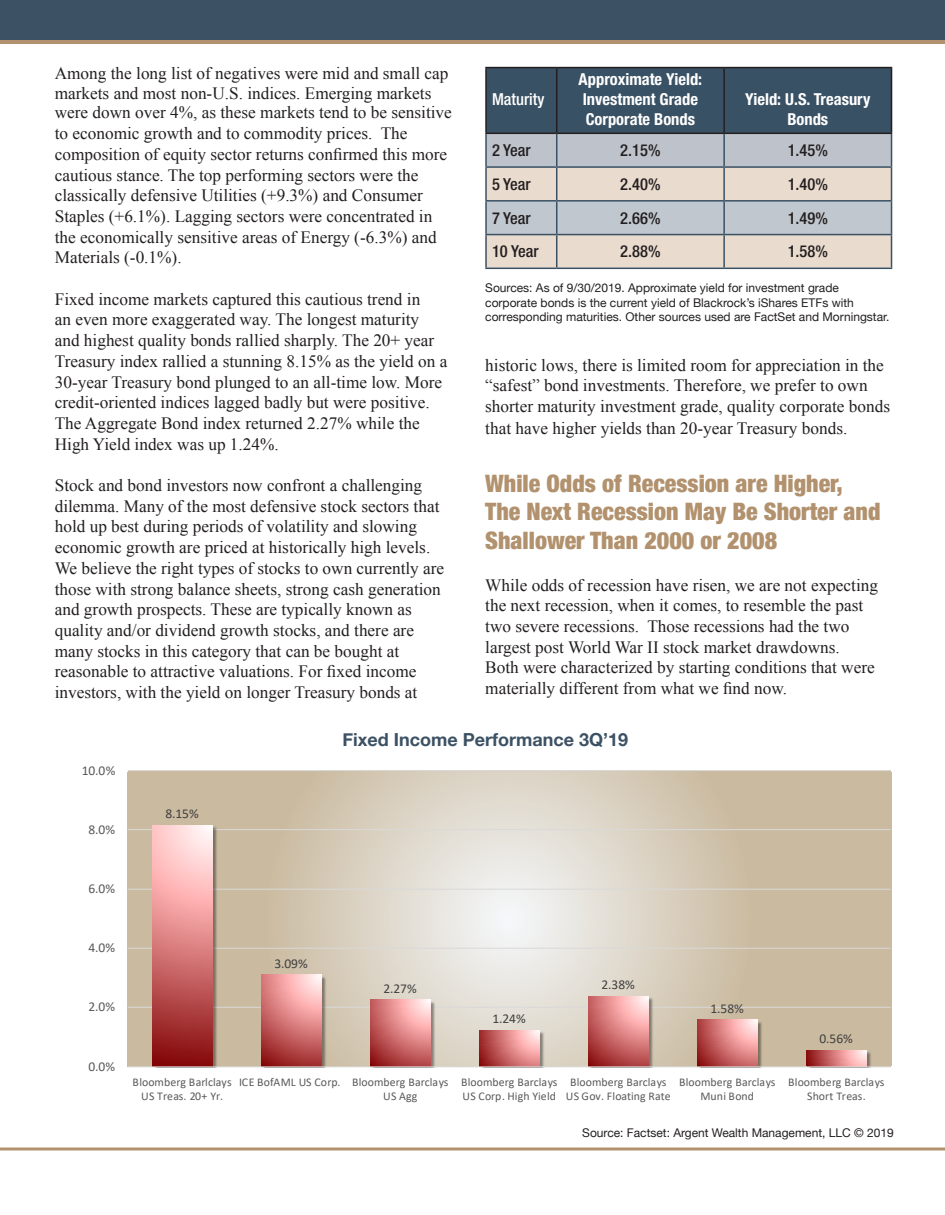
<style>
.page{position:relative;width:945px;height:1215px;background:#fff}
.page>*{position:absolute;margin:0;border:0;box-sizing:border-box;transform-origin:0 0}
.t1{font:900 condensed 24px/28.8px "Helvetica Neue";color:#b2926e}
.t2{font:700 18px "Helvetica Neue";color:#3c5164}
.t3{font:17.25px/20.7px "Times New Roman";color:#231f20}
.t4{font:700 condensed 16.5px/19.8px "Helvetica Neue LT Std";color:#fff}
.t5{font:500 condensed 16.5px "Helvetica Neue LT Std";color:#231f20}
.t6{font:500 condensed 16.5px "Helvetica Neue LT Std";color:#fff}
.t7{font:13.5px "Calibri";letter-spacing:-.005em;color:#404040}
.t8{font:13.5px "Calibri";color:#595959}
.t9{font:12px/14.4px "Helvetica Neue";color:#231f20}
.t10{font:11.85px/14.7px "Calibri";letter-spacing:.005em;color:#595959;text-align:center}
</style>
<div class="page">
<div style="left:0;top:3px;width:945px;height:40px;background:#b2926e"></div>
<hr style="left:0;top:1148px;width:945px;height:2px;background:#b2926e">
<div style="left:0;top:0;width:945px;height:40px;background:#3c5164"></div>
<svg style="left:487px;top:68px;width:404px;height:200px;background:#9fa4a8"></svg>
<hr style="left:485px;top:134px;width:2px;height:32px;background:#395164">
<hr style="left:556px;top:134px;width:1px;height:32px;background:#395164">
<hr style="left:723px;top:134px;width:2px;height:32px;background:#395164">
<hr style="left:891px;top:134px;width:1px;height:32px;background:#395164">
<hr style="left:485px;top:166px;width:72px;height:2px;background:#395164">
<hr style="left:485px;top:168px;width:2px;height:32px;background:#395164">
<hr style="left:557px;top:166px;width:167px;height:2px;background:#395164">
<hr style="left:556px;top:168px;width:1px;height:32px;background:#395164">
<hr style="left:724px;top:166px;width:168px;height:2px;background:#395164">
<hr style="left:723px;top:168px;width:2px;height:32px;background:#395164">
<hr style="left:891px;top:168px;width:1px;height:32px;background:#395164">
<hr style="left:485px;top:200px;width:72px;height:2px;background:#395164">
<hr style="left:485px;top:202px;width:2px;height:32px;background:#395164">
<hr style="left:557px;top:200px;width:167px;height:2px;background:#395164">
<hr style="left:556px;top:202px;width:1px;height:32px;background:#395164">
<hr style="left:724px;top:200px;width:168px;height:2px;background:#395164">
<hr style="left:723px;top:202px;width:2px;height:32px;background:#395164">
<hr style="left:891px;top:202px;width:1px;height:32px;background:#395164">
<hr style="left:485px;top:234px;width:72px;height:1px;background:#395164">
<hr style="left:485px;top:235px;width:2px;height:33px;background:#395164">
<hr style="left:557px;top:234px;width:167px;height:1px;background:#395164">
<hr style="left:556px;top:235px;width:1px;height:33px;background:#395164">
<hr style="left:724px;top:234px;width:168px;height:1px;background:#395164">
<hr style="left:723px;top:235px;width:2px;height:33px;background:#395164">
<hr style="left:891px;top:235px;width:1px;height:33px;background:#395164">
<hr style="left:485px;top:268px;width:72px;height:1px;background:#395164">
<hr style="left:557px;top:268px;width:167px;height:1px;background:#395164">
<hr style="left:724px;top:268px;width:168px;height:1px;background:#395164">
<hr style="left:485px;top:67px;width:72px;height:1px;background:#231f20">
<hr style="left:485px;top:68px;width:2px;height:65px;background:#231f20">
<hr style="left:557px;top:67px;width:167px;height:1px;background:#231f20">
<hr style="left:556px;top:68px;width:1px;height:65px;background:#231f20">
<hr style="left:724px;top:67px;width:168px;height:1px;background:#231f20">
<hr style="left:723px;top:68px;width:2px;height:65px;background:#231f20">
<hr style="left:891px;top:68px;width:1px;height:65px;background:#231f20">
<hr style="left:485px;top:133px;width:72px;height:1px;background:#231f20">
<hr style="left:557px;top:133px;width:167px;height:1px;background:#231f20">
<hr style="left:724px;top:133px;width:168px;height:1px;background:#231f20">
<svg style="left:128px;top:771px;width:763px;height:296px;background:#d5cab8"></svg>
<hr style="left:128px;top:1007px;width:763px;height:1px;background:#d9d9d9">
<hr style="left:128px;top:948px;width:763px;height:1px;background:#d9d9d9">
<hr style="left:128px;top:889px;width:763px;height:1px;background:#d9d9d9">
<hr style="left:128px;top:829px;width:763px;height:1px;background:#d9d9d9">
<hr style="left:128px;top:770px;width:763px;height:1px;background:#d9d9d9">
<img style="left:152px;top:825px;width:68px;height:242px">
<img style="left:261px;top:974px;width:68px;height:93px">
<img style="left:370px;top:999px;width:67px;height:68px">
<img style="left:479px;top:1029px;width:68px;height:38px">
<img style="left:648px;top:996px;width:8px;height:71px">
<img style="left:697px;top:1019px;width:67px;height:48px">
<img style="left:806px;top:1050px;width:68px;height:17px">
<svg style="left:153px;top:825px;width:59px;height:242px;background:#d37d7e"></svg>
<svg style="left:261px;top:975px;width:60px;height:92px;background:#d17778"></svg>
<svg style="left:370px;top:1000px;width:60px;height:67px;background:#d17778"></svg>
<svg style="left:480px;top:1030px;width:59px;height:37px;background:#d27a7b"></svg>
<svg style="left:588px;top:996px;width:60px;height:71px;background:#d17778"></svg>
<svg style="left:697px;top:1020px;width:60px;height:47px;background:#d17778"></svg>
<svg style="left:807px;top:1050px;width:59px;height:17px"></svg>
<hr style="left:128px;top:1067px;width:763px;height:1px;background:#d9d9d9">
<p class="t3" style="left:55px;top:63px;width:399px">Among the long list of negatives were mid and small cap markets and most non-U.S. indices. Emerging markets were down over 4%, as these markets tend to be sensitive to economic growth and to commodity prices. The composition of equity sector returns confirmed this more cautious stance. The top performing sectors were the classically defensive Utilities (+9.3%) and Consumer Staples (+6.1%). Lagging sectors were concentrated in the economically sensitive areas of Energy (-6.3%) and Materials (-0.1%).</p>
<p class="t3" style="left:55px;top:288px;width:394px">Fixed income markets captured this cautious trend in<br>an even more exaggerated way. The longest maturity and highest quality bonds rallied sharply. The 20+ year Treasury index rallied a stunning 8.15% as the yield on a 30-year Treasury bond plunged to an all-time low. More credit-oriented indices lagged badly but were positive.<br>The Aggregate Bond index returned 2.27% while the High Yield index was up 1.24%.</p>
<p class="t3" style="left:55px;top:475px;width:391px">Stock and bond investors now confront a challenging dilemma. Many of the most defensive stock sectors that hold up best during periods of volatility and slowing economic growth are priced at historically high levels.<br>We believe the right types of stocks to own currently are those with strong balance sheets, strong cash generation and growth prospects. These are typically known as quality and/or dividend growth stocks, and there are many stocks in this category that can be bought at reasonable to attractive valuations. For fixed income investors, with the yield on longer Treasury bonds at</p>
<p class="t6" style="left:492px;top:89px;width:54px">Maturity</p>
<p class="t4" style="left:579px;top:69px;width:125px">Approximate Yield:</p>
<p class="t4" style="left:583px;top:89px;width:117px">Investment Grade<br>Corporate Bonds</p>
<p class="t4" style="left:745px;top:89px;width:127px;text-align:center">Yield: U.S. Treasury<br>Bonds</p>
<p class="t5" style="left:492px;top:140px;width:40px">2 Year</p>
<p class="t5" style="left:620px;top:140px;width:42px">2.15%</p>
<p class="t5" style="left:788px;top:140px;width:42px">1.45%</p>
<p class="t5" style="left:492px;top:174px;width:40px">5 Year</p>
<p class="t5" style="left:620px;top:174px;width:42px">2.40%</p>
<p class="t5" style="left:788px;top:174px;width:42px">1.40%</p>
<p class="t5" style="left:492px;top:208px;width:40px">7 Year</p>
<p class="t5" style="left:620px;top:208px;width:42px">2.66%</p>
<p class="t5" style="left:788px;top:208px;width:42px">1.49%</p>
<p class="t5" style="left:492px;top:242px;width:48px">10 Year</p>
<p class="t5" style="left:620px;top:242px;width:42px">2.88%</p>
<p class="t5" style="left:788px;top:242px;width:42px">1.58%</p>
<p class="t9" style="left:485px;top:282px;width:406px">Sources: As of 9/30/2019. Approximate yield for investment grade corporate bonds is the current yield of Blackrock’s iShares ETFs with corresponding maturities. Other sources used are FactSet and Morningstar.</p>
<p class="t3" style="left:485px;top:354px;width:406px;line-height:21.1px">historic lows, there is limited room for appreciation in the “safest” bond investments. Therefore, we prefer to own shorter maturity investment grade, quality corporate bonds that have higher yields than 20-year Treasury bonds.</p>
<p class="t1" style="left:485px;top:467px;width:397px">While Odds of Recession are Higher,<br>The Next Recession May Be Shorter and<br>Shallower Than 2000 or 2008</p>
<p class="t3" style="left:485px;top:574px;width:394px">While odds of recession have risen, we are not expecting the next recession, when it comes, to resemble the past two severe recessions. Those recessions had the two largest post World War II stock market drawdowns.<br>Both were characterized by starting conditions that were materially different from what we find now.</p>
<p class="t8" style="left:82px;top:761px;width:35px">10.0%</p>
<p class="t8" style="left:89px;top:820px;width:28px">8.0%</p>
<p class="t7" style="left:165px;top:805px;width:35px">8.15%</p>
<p class="t2" style="left:342px;top:725px;width:287px">Fixed Income Performance 3Q’19</p>
<p class="t8" style="left:89px;top:879px;width:28px">6.0%</p>
<p class="t8" style="left:89px;top:938px;width:28px">4.0%</p>
<p class="t8" style="left:89px;top:998px;width:28px">2.0%</p>
<p class="t8" style="left:89px;top:1057px;width:28px">0.0%</p>
<p class="t7" style="left:274px;top:954px;width:35px">3.09%</p>
<p class="t7" style="left:383px;top:979px;width:35px">2.27%</p>
<p class="t7" style="left:492px;top:1009px;width:35px">1.24%</p>
<p class="t7" style="left:601px;top:975px;width:35px">2.38%</p>
<p class="t7" style="left:710px;top:999px;width:35px">1.58%</p>
<p class="t7" style="left:819px;top:1029px;width:35px">0.56%</p>
<p class="t10" style="left:133px;top:1074px;width:101px">Bloomberg Barlclays<br>US Treas. 20+ Yr.</p>
<p class="t10" style="left:383px;top:1074px;width:67px;text-align:left;text-indent:-144px">ICE BofAML US Corp. Bloomberg Barclays<br>US Agg</p>
<p class="t10" style="left:461px;top:1074px;width:98px;text-align:left">Bloomberg Barclays<br>US Corp. High Yield</p>
<p class="t10" style="left:566px;top:1074px;width:106px">Bloomberg Barclays<br>US Gov. Floating Rate</p>
<p class="t10" style="left:679px;top:1074px;width:98px">Bloomberg Barclays<br>Muni Bond</p>
<p class="t10" style="left:788px;top:1074px;width:98px">Bloomberg Barclays<br>Short Treas.</p>
<p class="t9" style="left:582px;top:1126px;width:313px">Source: Factset: Argent Wealth Management, LLC © 2019</p>
</div>
